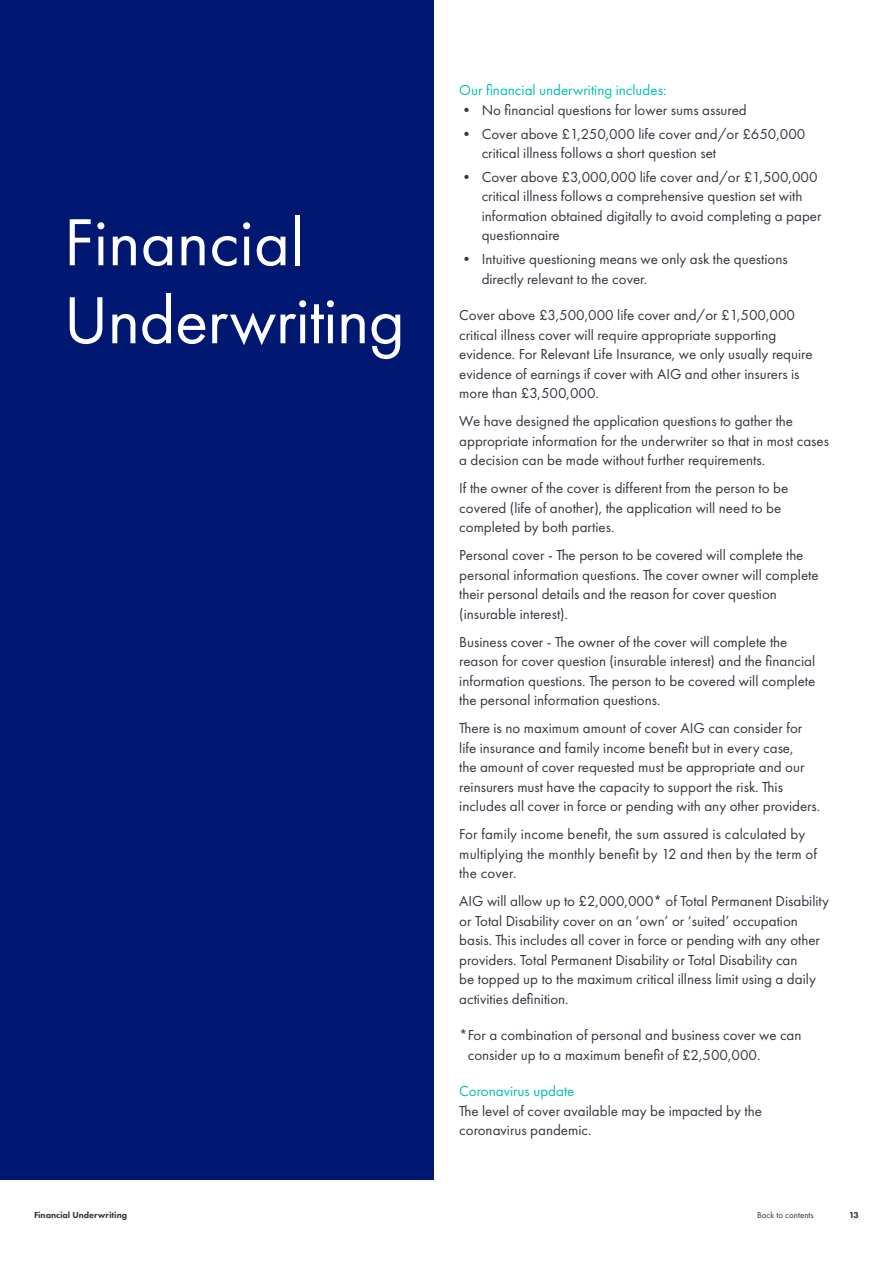
<style>
.page{position:relative;width:893px;height:1263px;background:#fff}
.page>*{position:absolute;margin:0;border:0;box-sizing:border-box;transform-origin:0 0}
.t1{font:69px/78px "Futura PT";letter-spacing:-.01em;color:#fff}
.t2{font:15px/19.5px "Futura PT";color:#343741}
.t3{font:15px "Futura PT";color:#00bfb3}
.t4{font:800 9px "Futura PT";color:#343741}
.t5{font:9px "Futura PT";color:#343741}
</style>
<div class="page">
<div style="left:0;top:0;width:434px;height:1179px;background:#001871"></div>
<h1 class="t1" style="left:64px;top:203px;width:343px">Financial<br>Underwriting</h1>
<p class="t3" style="left:459px;top:81px;width:209px">Our financial underwriting includes:</p>
<p class="t2" style="left:459px;top:100px;width:289px">• No financial questions for lower sums assured</p>
<p class="t2" style="left:482px;top:124px;width:325px;text-indent:-22px">• Cover above £1,250,000 life cover and/or £650,000 critical illness follows a short question set</p>
<p class="t2" style="left:482px;top:167px;width:341px;text-indent:-22px">• Cover above £3,000,000 life cover and/or £1,500,000 critical illness follows a comprehensive question set with information obtained digitally to avoid completing a paper questionnaire</p>
<p class="t2" style="left:482px;top:249px;width:307px;text-indent:-22px">• Intuitive questioning means we only ask the questions directly relevant to the cover.</p>
<p class="t2" style="left:459px;top:305px;width:355px">Cover above £3,500,000 life cover and/or £1,500,000 critical illness cover will require appropriate supporting evidence. For Relevant Life Insurance, we only usually require evidence of earnings if cover with AIG and other insurers is more than £3,500,000.</p>
<p class="t2" style="left:459px;top:411px;width:371px">We have designed the application questions to gather the appropriate information for the underwriter so that in most cases a decision can be made without further requirements.</p>
<p class="t2" style="left:459px;top:478px;width:330px">If the owner of the cover is different from the person to be covered (life of another), the application will need to be completed by both parties.</p>
<p class="t2" style="left:459px;top:545px;width:361px">Personal cover - The person to be covered will complete the personal information questions. The cover owner will complete their personal details and the reason for cover question (insurable interest).</p>
<p class="t2" style="left:459px;top:632px;width:358px">Business cover - The owner of the cover will complete the reason for cover question (insurable interest) and the financial information questions. The person to be covered will complete the personal information questions.</p>
<p class="t2" style="left:459px;top:718px;width:362px">There is no maximum amount of cover AIG can consider for life insurance and family income benefit but in every case,<br>the amount of cover requested must be appropriate and our reinsurers must have the capacity to support the risk. This includes all cover in force or pending with any other providers.</p>
<p class="t2" style="left:459px;top:824px;width:359px">For family income benefit, the sum assured is calculated by multiplying the monthly benefit by 12 and then by the term of the cover.</p>
<p class="t2" style="left:459px;top:891px;width:371px">AIG will allow up to £2,000,000* of Total Permanent Disability or Total Disability cover on an ‘own’ or ‘suited’ occupation basis. This includes all cover in force or pending with any other providers. Total Permanent Disability or Total Disability can<br>be topped up to the maximum critical illness limit using a daily activities definition.</p>
<p class="t2" style="left:468px;top:1025px;width:335px;text-indent:-9px">*For a combination of personal and business cover we can consider up to a maximum benefit of £2,500,000.</p>
<p class="t3" style="left:459px;top:1082px;width:117px">Coronavirus update</p>
<p class="t2" style="left:459px;top:1101px;width:304px">The level of cover available may be impacted by the coronavirus pandemic.</p>
<p class="t4" style="left:34px;top:1209px;width:95px">Financial Underwriting</p>
<p class="t5" style="left:757px;top:1209px;width:58px">Back to contents</p>
<p class="t4" style="left:849px;top:1209px;width:11px">13</p>
</div>
